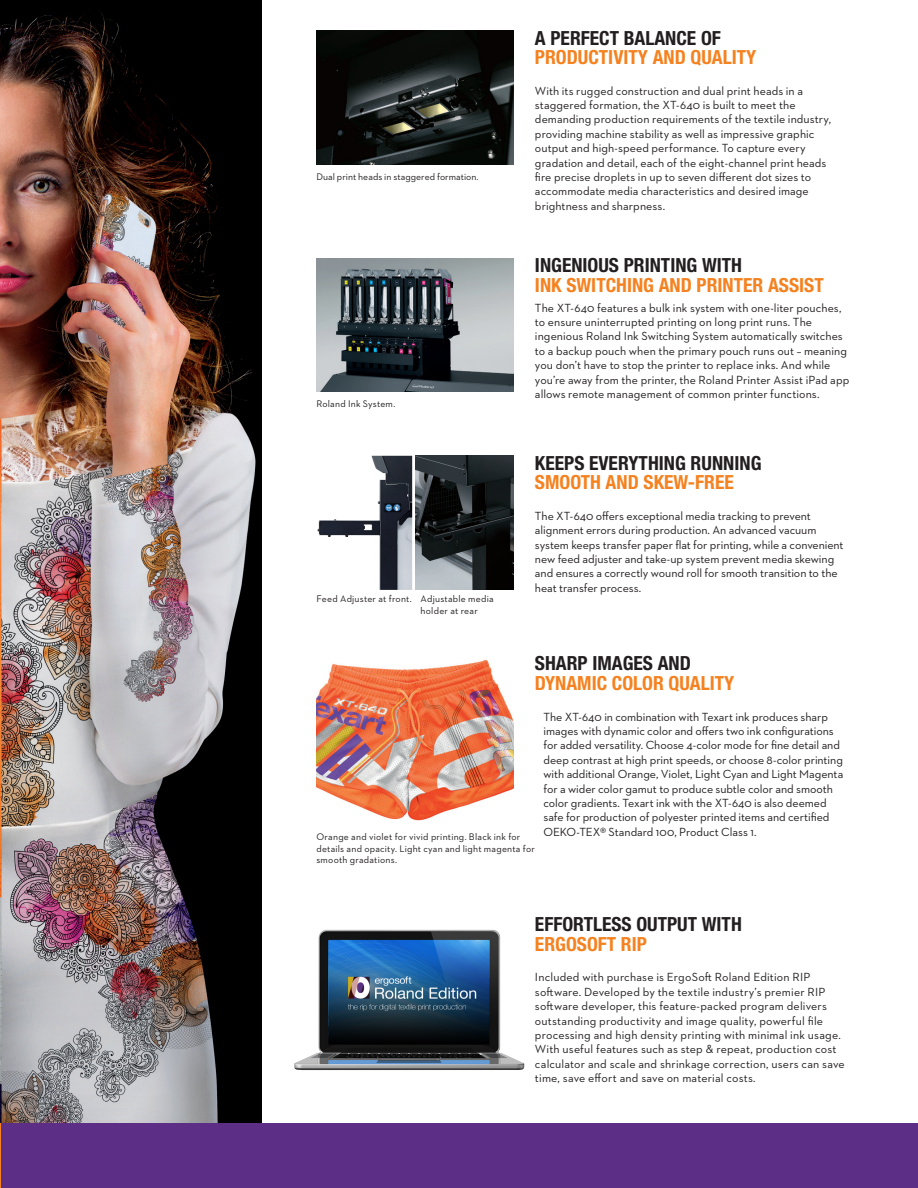
<style>
.page{position:relative;width:918px;height:1188px;background:#fff}
.page>*{position:absolute;margin:0;border:0;box-sizing:border-box;transform-origin:0 0}
.t1{font:700 condensed 19.5px/19.5px "Helvetica Neue LT Std";color:#f58220}
.t2{font:700 condensed 19.5px "Helvetica Neue LT Std";color:#231f20}
.t3{font:12px/14.4px "Neutraface 2 Text";color:#231f20}
.t4{font:9.75px/11.7px "Neutraface 2 Text";letter-spacing:.02em;color:#231f20}
.s1{color:#231f20}
.s2{color:#fff}
</style>
<div class="page">
<img style="left:0;top:0;width:262px;height:1123px">
<img style="left:316px;top:31px;width:198px;height:133px">
<img style="left:316px;top:258px;width:198px;height:134px">
<img style="left:316px;top:659px;width:198px;height:162px">
<img style="left:415px;top:456px;width:99px;height:134px">
<img style="left:317px;top:456px;width:95px;height:134px">
<div style="left:0;top:1123px;width:918px;height:65px;background:#5d2e86"></div>
<hr style="left:0;top:1123px;width:1px;height:65px;background:#f58220">
<img style="left:294px;top:930px;width:230px;height:140px">
<p class="t4" style="left:316px;top:170px;width:164px">Dual print heads in staggered formation.</p>
<p class="t4" style="left:316px;top:398px;width:80px">Roland Ink System.</p>
<p class="t4" style="left:421px;top:593px;width:75px;text-indent:-104px">Feed Adjuster at front. Adjustable media holder at rear</p>
<h1 class="t2" style="left:535px;top:26px;width:187px">A PERFECT BALANCE OF</h1>
<h1 class="t1" style="left:535px;top:47px;width:223px">PRODUCTIVITY AND QUALITY</h1>
<p class="t3" style="left:535px;top:83px;width:298px">With its rugged construction and dual print heads in a staggered formation, the XT-640 is built to meet the demanding production requirements of the textile industry, providing machine stability as well as impressive graphic output and high-speed performance. To capture every gradation and detail, each of the eight-channel print heads fire precise droplets in up to seven different dot sizes to accommodate media characteristics and desired image brightness and sharpness.</p>
<h1 class="t2" style="left:535px;top:253px;width:209px">INGENIOUS PRINTING WITH</h1>
<h1 class="t1" style="left:535px;top:275px;width:290px">INK SWITCHING AND PRINTER ASSIST</h1>
<p class="t3" style="left:535px;top:300px;width:316px">The XT-640 features a bulk ink system with one-liter pouches, to ensure uninterrupted printing on long print runs. The ingenious Roland Ink Switching System automatically switches to a backup pouch when the primary pouch runs out – meaning you don’t have to stop the printer to replace inks. And while you’re away from the printer, the Roland Printer Assist iPad app allows remote management of common printer functions.</p>
<h1 class="t2" style="left:535px;top:451px;width:228px">KEEPS EVERYTHING RUNNING</h1>
<h1 class="t1" style="left:535px;top:472px;width:200px">SMOOTH AND SKEW-FREE</h1>
<p class="t3" style="left:535px;top:508px;width:310px">The XT-640 offers exceptional media tracking to prevent alignment errors during production. An advanced vacuum system keeps transfer paper flat for printing, while a convenient new feed adjuster and take-up system prevent media skewing and ensures a correctly wound roll for smooth transition to the heat transfer process.</p>
<h1 class="t1" style="left:535px;top:653px;width:303px"><span class="s1">SHARP IMAGES AND<br></span>DYNAMIC COLOR QUALITY<span class="s2">ANT COLOUR.</span></h1>
<p class="t4" style="left:316px;top:831px;width:220px">Orange and violet for vivid printing. Black ink for details and opacity. Light cyan and light magenta for smooth gradations.</p>
<p class="t3" style="left:543px;top:709px;width:301px">The XT-640 in combination with Texart ink produces sharp images with dynamic color and offers two ink configurations for added versatility. Choose 4-color mode for fine detail and deep contrast at high print speeds, or choose 8-color printing with additional Orange, Violet, Light Cyan and Light Magenta for a wider color gamut to produce subtle color and smooth color gradients. Texart ink with the XT-640 is also deemed safe for production of polyester printed items and certified OEKO-TEX® Standard 100, Product Class 1.</p>
<h1 class="t2" style="left:535px;top:913px;width:208px">EFFORTLESS OUTPUT WITH</h1>
<h1 class="t1" style="left:535px;top:934px;width:113px">ERGOSOFT RIP</h1>
<p class="t3" style="left:535px;top:970px;width:311px">Included with purchase is ErgoSoft Roland Edition RIP software. Developed by the textile industry’s premier RIP software developer, this feature-packed program delivers outstanding productivity and image quality, powerful file processing and high density printing with minimal ink usage.<br>With useful features such as step &amp; repeat, production cost calculator and scale and shrinkage correction, users can save time, save effort and save on material costs.</p>
</div>
